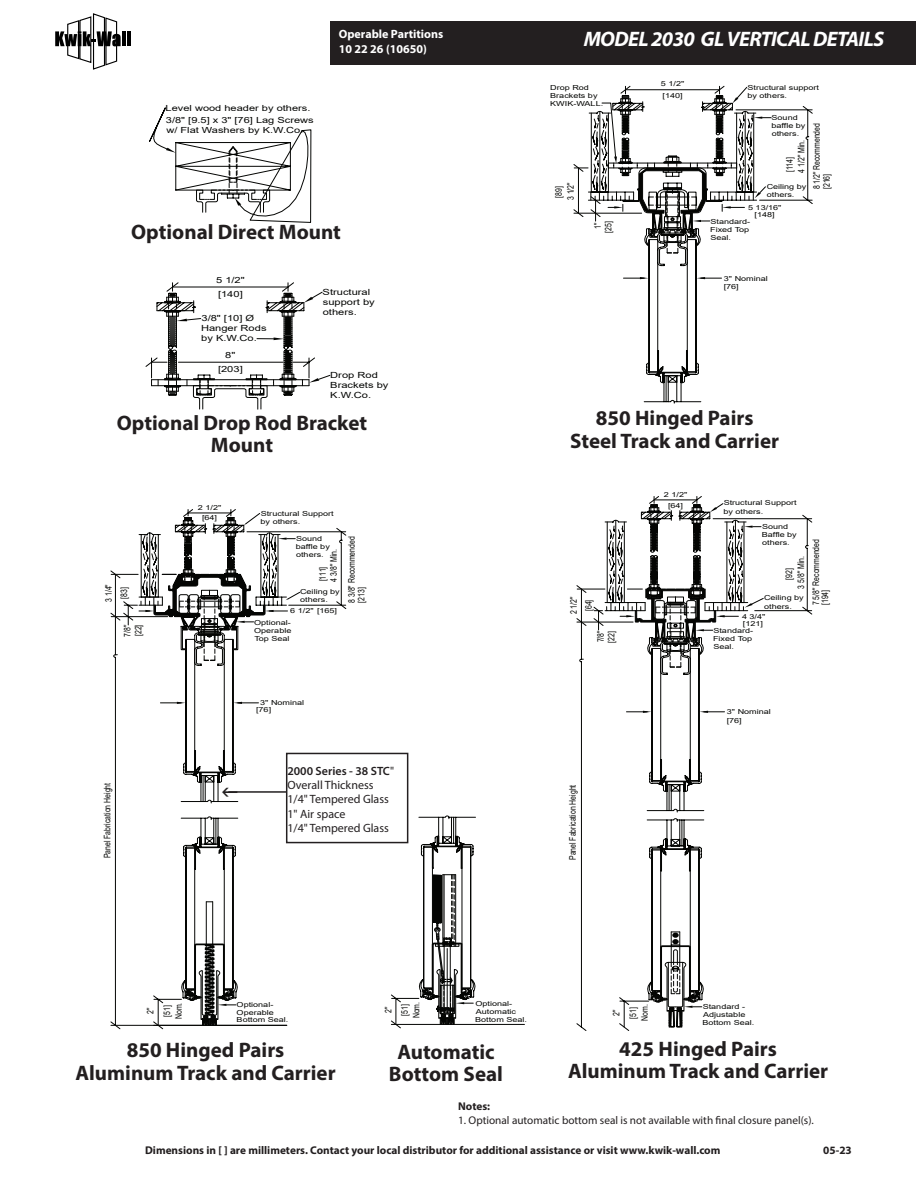
<style>
.page{position:relative;width:918px;height:1188px;background:#fff}
.page>*{position:absolute;margin:0;border:0;box-sizing:border-box;transform-origin:0 0}
.t1{font:700 21px/22.5px "Myriad Pro";color:#231f20;text-align:center}
.t2{font:italic 700 21px "Myriad Pro";letter-spacing:-.03em;color:#fff}
.t3{font:12px/14.4px "Myriad Pro";color:#231f20}
.t4{font:700 12px/14.4px "Myriad Pro";color:#fff}
.t5{font:700 11.25px "Myriad Pro";color:#231f20}
.t6{font:11.25px "Myriad Pro";color:#231f20}
.t7{font:9px/10.8px "Arial";color:#040503;scale:.76 1}
.t8{font:8.4px/10.1px "Arial";color:#040503;scale:1.32 1}
.t9{font:6.9px/8.1px "Arial";color:#040503;scale:1.32 1}
.s1{font-weight:600}
</style>
<div class="page">
<div style="left:330px;top:21px;width:586px;height:44px;background:#231f20"></div>
<svg style="left:55px;top:13px;width:66px;height:57px"></svg>
<hr style="left:122px;top:31px;width:4px;height:15px;background:#000">
<hr style="left:127px;top:31px;width:4px;height:15px;background:#000">
<svg style="left:149px;top:107px;width:162px;height:116px"></svg>
<svg style="left:145px;top:282px;width:185px;height:128px"></svg>
<svg style="left:573px;top:86px;width:240px;height:318px"></svg>
<svg style="left:577px;top:496px;width:235px;height:535px"></svg>
<hr style="left:391px;top:1024px;width:133px;height:1px;background:#040503">
<svg style="left:391px;top:816px;width:85px;height:212px"></svg>
<div style="left:286px;top:753px;width:122px;height:90px;border:2px solid #231f20"></div>
<svg style="left:110px;top:509px;width:236px;height:521px"></svg>
<p class="t8" style="left:166px;top:102px;width:114px;line-height:12.3px">Level wood header by others.<br>3/8" [9.5] x 3" [76] Lag Screws</p>
<p class="t8" style="left:166px;top:125px;width:105px">w/ Flat Washers by K.W.Co.</p>
<h2 class="t4" style="left:339px;top:27px;width:106px">Operable Partitions<br>10 22 26 (10650)</h2>
<p class="t1" style="left:131px;top:220px;width:211px">Optional Direct Mount</p>
<p class="t8" style="left:216px;top:273px;width:23px;line-height:14.1px">5 1/2" [140]</p>
<p class="t8" style="left:201px;top:313px;width:51px">3/8" [10] Ø<br>Hanger Rods by K.W.Co.</p>
<p class="t8" style="left:218px;top:348px;width:20px;line-height:14.1px;text-align:center">8" [203]</p>
<p class="t8" style="left:323px;top:287px;width:41px">Structural support by others.</p>
<p class="t8" style="left:330px;top:370px;width:46px">Drop Rod<br>Brackets by<br>K.W.Co.</p>
<p class="t1" style="left:117px;top:411px;width:252px">Optional Drop Rod Bracket<br>Mount</p>
<h3 class="t7" style="left:101px;top:602px;width:25px;line-height:15.5px;text-align:center;rotate:-90deg">3 1/4" [83]</h3>
<h3 class="t7" style="left:122px;top:637px;width:18px;rotate:-90deg">7/8" [22]</h3>
<h3 class="t7" style="left:102px;top:858px;width:101px;rotate:-90deg">Panel Fabrication Height</h3>
<p class="t9" style="left:198px;top:503px;width:19px">2 1/2"</p>
<p class="t9" style="left:202px;top:514px;width:13px">[64]</p>
<p class="t9" style="left:261px;top:509px;width:57px">Structural Support by others.</p>
<p class="t9" style="left:296px;top:534px;width:27px">Sound baffle by others.</p>
<p class="t9" style="left:300px;top:587px;width:32px">Ceiling by others.</p>
<h3 class="t7" style="left:317px;top:582px;width:45px;rotate:-90deg">[111]<br>4 3/8" Min.</h3>
<p class="t9" style="left:290px;top:607px;width:37px">6 1/2" [165]</p>
<p class="t9" style="left:254px;top:618px;width:30px;text-align:justify">Optional-Operable Top Seal</p>
<h3 class="t7" style="left:347px;top:603px;width:89px;line-height:9.8px;rotate:-90deg">8 3/8" Recommended [213]</h3>
<p class="t9" style="left:260px;top:699px;width:35px">3" Nominal</p>
<p class="t9" style="left:256px;top:705px;width:13px">[76]</p>
<p class="t3" style="left:287px;top:763px;width:108px"><span class="s1">2000 Series - 38 STC</span>"<br>Overall Thickness</p>
<p class="t3" style="left:287px;top:792px;width:103px">1/4" Tempered Glass</p>
<p class="t3" style="left:287px;top:806px;width:60px">1" Air space</p>
<p class="t3" style="left:287px;top:821px;width:103px">1/4" Tempered Glass</p>
<p class="t2" style="left:584px;top:25px;width:302px">MODEL 2030 GL VERTICAL DETAILS</p>
<p class="t9" style="left:550px;top:83px;width:42px">Drop Rod<br>Brackets by<br>KWIK-WALL.</p>
<p class="t9" style="left:661px;top:80px;width:19px">5 1/2"</p>
<p class="t9" style="left:748px;top:83px;width:56px">Structural support</p>
<p class="t9" style="left:663px;top:91px;width:17px">[140]</p>
<p class="t9" style="left:747px;top:91px;width:32px">by others.</p>
<h3 class="t7" style="left:565px;top:200px;width:25px;rotate:-90deg">3 1/2"</h3>
<h3 class="t7" style="left:553px;top:198px;width:17px;rotate:-90deg">[89]</h3>
<p class="t9" style="left:771px;top:113px;width:27px">Sound baffle by others.</p>
<h3 class="t7" style="left:811px;top:189px;width:89px;rotate:-90deg">8 1/2" Recommended</h3>
<h3 class="t7" style="left:796px;top:173px;width:45px;rotate:-90deg">4 1/2" Min.</h3>
<h3 class="t7" style="left:784px;top:172px;width:21px;rotate:-90deg">[114]</h3>
<h3 class="t7" style="left:821px;top:189px;width:22px;rotate:-90deg">[216]</h3>
<p class="t9" style="left:767px;top:182px;width:32px">Ceiling by others.</p>
<p class="t9" style="left:748px;top:203px;width:27px">5 13/16"</p>
<h3 class="t7" style="left:603px;top:233px;width:17px;rotate:-90deg">[25]</h3>
<h3 class="t7" style="left:592px;top:229px;width:10px;rotate:-90deg">1"</h3>
<p class="t9" style="left:755px;top:211px;width:17px">[148]</p>
<p class="t9" style="left:710px;top:217px;width:32px">Standard-<br>Fixed Top<br>Seal.</p>
<p class="t9" style="left:724px;top:274px;width:35px">3" Nominal [76]</p>
<p class="t1" style="left:596px;top:406px;width:159px">850 Hinged Pairs</p>
<p class="t1" style="left:570px;top:429px;width:210px">Steel Track and Carrier</p>
<p class="t9" style="left:664px;top:490px;width:19px">2 1/2"</p>
<p class="t9" style="left:668px;top:502px;width:13px">[64]</p>
<p class="t9" style="left:724px;top:499px;width:57px">Structural Support by others.</p>
<h3 class="t7" style="left:568px;top:614px;width:25px;rotate:-90deg">2 1/2"</h3>
<h3 class="t7" style="left:583px;top:611px;width:17px;rotate:-90deg">[64]</h3>
<p class="t9" style="left:762px;top:523px;width:28px">Sound<br>Baffle by others.</p>
<h3 class="t7" style="left:783px;top:589px;width:45px;line-height:12px;text-align:center;rotate:-90deg">[92]<br>3 5/8" Min.</h3>
<p class="t9" style="left:764px;top:594px;width:32px">Ceiling by others.</p>
<p class="t9" style="left:742px;top:612px;width:19px">4 3/4"</p>
<h3 class="t7" style="left:811px;top:605px;width:89px;rotate:-90deg">7 5/8" Recommended</h3>
<h3 class="t7" style="left:820px;top:605px;width:22px;rotate:-90deg">[194]</h3>
<h3 class="t7" style="left:595px;top:642px;width:17px;rotate:-90deg">7/8"</h3>
<h3 class="t7" style="left:606px;top:643px;width:17px;rotate:-90deg">[22]</h3>
<p class="t9" style="left:743px;top:620px;width:17px">[121]</p>
<p class="t9" style="left:713px;top:626px;width:32px">Standard-<br>Fixed Top<br>Seal.</p>
<p class="t9" style="left:727px;top:708px;width:35px">3" Nominal [76]</p>
<h3 class="t7" style="left:567px;top:860px;width:101px;rotate:-90deg">Panel Fabrication Height</h3>
<h3 class="t7" style="left:380px;top:1016px;width:17px;line-height:16.5px;rotate:-90deg">2" [51]</h3>
<h3 class="t7" style="left:411px;top:1018px;width:23px;rotate:-90deg">Nom.</h3>
<p class="t9" style="left:475px;top:999px;width:32px">Optional-<br>Automatic</p>
<p class="t9" style="left:237px;top:1001px;width:29px">Optional-</p>
<h3 class="t7" style="left:173px;top:1019px;width:23px;rotate:-90deg">Nom.</h3>
<h3 class="t7" style="left:161px;top:1017px;width:17px;rotate:-90deg">[51]</h3>
<h3 class="t7" style="left:145px;top:1014px;width:10px;rotate:-90deg">2"</h3>
<p class="t9" style="left:237px;top:1008px;width:30px">Operable</p>
<p class="t9" style="left:237px;top:1015px;width:41px">Bottom Seal.</p>
<p class="t9" style="left:475px;top:1015px;width:41px">Bottom Seal.</p>
<h3 class="t7" style="left:611px;top:1016px;width:10px;rotate:-90deg">2"</h3>
<p class="t9" style="left:702px;top:1002px;width:41px">Standard -<br>Adjustable<br>Bottom Seal.</p>
<h3 class="t7" style="left:639px;top:1021px;width:23px;rotate:-90deg">Nom.</h3>
<h3 class="t7" style="left:627px;top:1019px;width:17px;rotate:-90deg">[51]</h3>
<p class="t1" style="left:127px;top:1038px;width:159px">850 Hinged Pairs</p>
<p class="t1" style="left:76px;top:1061px;width:262px">Aluminum Track and Carrier</p>
<p class="t1" style="left:397px;top:1039px;width:99px">Automatic</p>
<p class="t1" style="left:389px;top:1062px;width:116px">Bottom Seal</p>
<p class="t1" style="left:619px;top:1037px;width:159px">425 Hinged Pairs</p>
<p class="t1" style="left:568px;top:1059px;width:262px">Aluminum Track and Carrier</p>
<p class="t5" style="left:458px;top:1099px;width:34px">Notes:</p>
<p class="t6" style="left:458px;top:1113px;width:357px">1. Optional automatic bottom seal is not available with final closure panel(s).</p>
<h3 class="t5" style="left:145px;top:1143px;width:577px">Dimensions in [ ] are millimeters. Contact your local distributor for additional assistance or visit www.kwik-wall.com</h3>
<h3 class="t5" style="left:823px;top:1143px;width:30px">05-23</h3>
</div>
